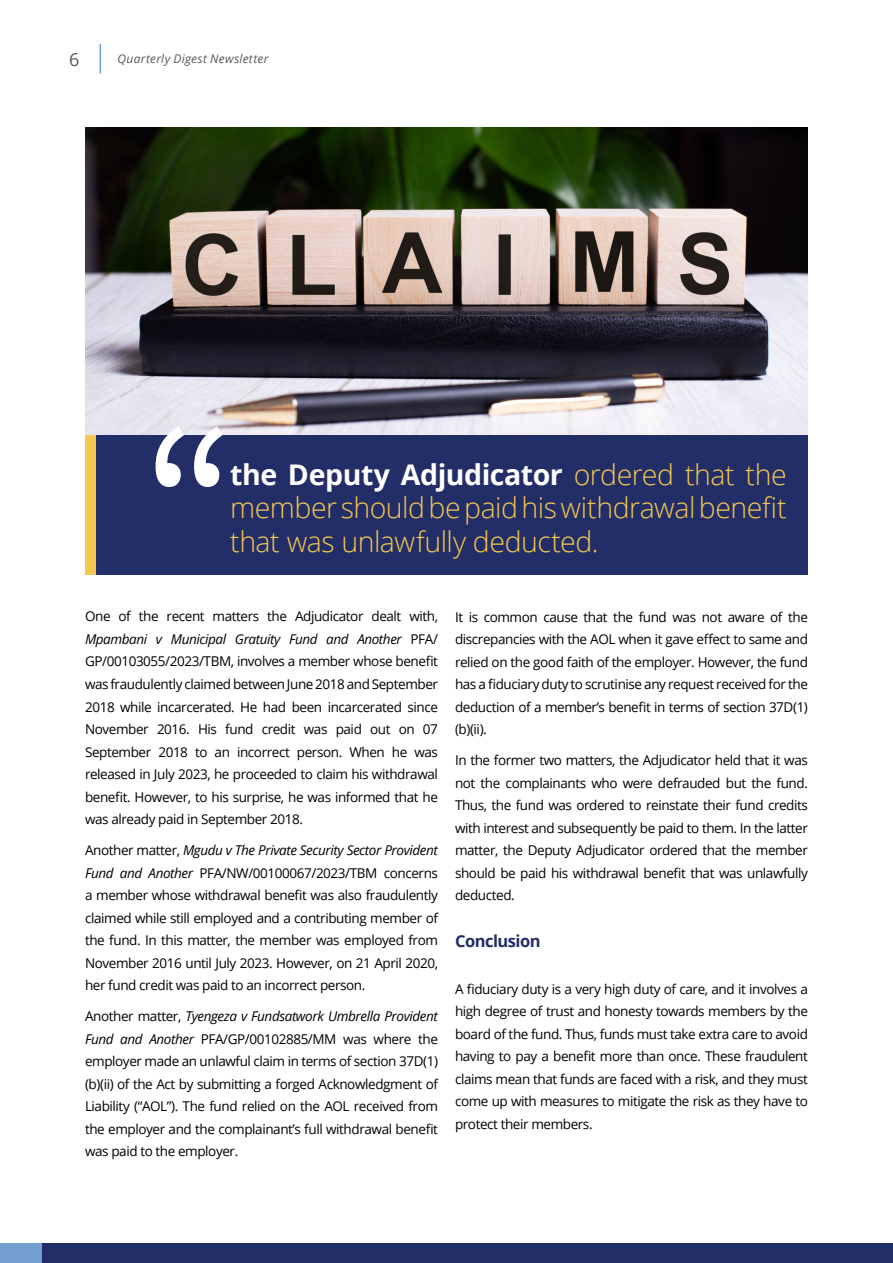
<style>
.page{position:relative;width:893px;height:1263px;background:#fff}
.page>*{position:absolute;margin:0;border:0;box-sizing:border-box;transform-origin:0 0}
.t1{font:300 28.5px/33px "Open Sans";letter-spacing:-.015em;color:#f3c851;text-align:justify}
.t2{font:18px "Open Sans";color:#58595b}
.t3{font:700 16.5px "Open Sans";letter-spacing:-.03em;color:#232d68}
.t4{font:13.5px/22.5px "Open Sans";letter-spacing:-.03em;color:#000;text-align:justify}
.t5{font:italic 12px "Open Sans";letter-spacing:.025em;color:#58595b}
.s1{font-weight:700;color:#fff}
.s2{font-style:italic}
</style>
<div class="page">
<div style="left:86px;top:434px;width:722px;height:141px;background:#232d68"></div>
<div style="left:85px;top:434px;width:11px;height:141px;background:#f3c851"></div>
<img style="left:85px;top:128px;width:723px;height:306px">
<svg style="left:156px;top:426px;width:66px;height:61px"></svg>
<div style="left:0;top:1243px;width:893px;height:20px;background:#739ed1"></div>
<div style="left:43px;top:1243px;width:850px;height:20px;background:#232d68"></div>
<svg style="left:100px;top:44px;width:1px;height:29px"></svg>
<h2 class="t2" style="left:69px;top:47px;width:12px">6</h2>
<p class="t5" style="left:118px;top:51px;width:152px">Quarterly Digest Newsletter</p>
<h1 class="t1" style="left:230px;top:458px;width:558px"><span class="s1">the Deputy Adjudicator</span> ordered that the member should be paid his withdrawal benefit that was unlawfully deducted.</h1>
<p class="t4" style="left:85px;top:605px;width:354px">One of the recent matters the Adjudicator dealt with, <span class="s2">Mpambani v Municipal Gratuity Fund and Another</span> PFA/ GP/00103055/2023/TBM, involves a member whose benefit was fraudulently claimed between June 2018 and September 2018 while incarcerated. He had been incarcerated since November 2016. His fund credit was paid out on 07<br>September 2018 to an incorrect person. When he was released in July 2023, he proceeded to claim his withdrawal benefit. However, to his surprise, he was informed that he was already paid in September 2018.</p>
<p class="t4" style="left:85px;top:838px;width:354px">Another matter, <span class="s2">Mgudu v The Private Security Sector Provident Fund and Another</span> PFA/NW/00100067/2023/TBM concerns a member whose withdrawal benefit was also fraudulently claimed while still employed and a contributing member of the fund. In this matter, the member was employed from November 2016 until July 2023. However, on 21 April 2020, her fund credit was paid to an incorrect person.</p>
<p class="t4" style="left:85px;top:1004px;width:354px">Another matter, <span class="s2">Tyengeza v Fundsatwork Umbrella Provident Fund and Another</span> PFA/GP/00102885/MM was where the employer made an unlawful claim in terms of section 37D(1) (b)(ii) of the Act by submitting a forged Acknowledgment of Liability (“AOL”). The fund relied on the AOL received from the employer and the complainant’s full withdrawal benefit was paid to the employer.</p>
<p class="t4" style="left:455px;top:605px;width:354px">It is common cause that the fund was not aware of the discrepancies with the AOL when it gave effect to same and relied on the good faith of the employer. However, the fund has a fiduciary duty to scrutinise any request received for the deduction of a member’s benefit in terms of section 37D(1) (b)(ii).</p>
<p class="t4" style="left:455px;top:749px;width:354px">In the former two matters, the Adjudicator held that it was not the complainants who were defrauded but the fund.<br>Thus, the fund was ordered to reinstate their fund credits with interest and subsequently be paid to them. In the latter matter, the Deputy Adjudicator ordered that the member should be paid his withdrawal benefit that was unlawfully deducted.</p>
<p class="t3" style="left:455px;top:929px;width:87px">Conclusion</p>
<p class="t4" style="left:455px;top:977px;width:354px">A fiduciary duty is a very high duty of care, and it involves a high degree of trust and honesty towards members by the board of the fund. Thus, funds must take extra care to avoid having to pay a benefit more than once. These fraudulent claims mean that funds are faced with a risk, and they must come up with measures to mitigate the risk as they have to protect their members.</p>
</div>
